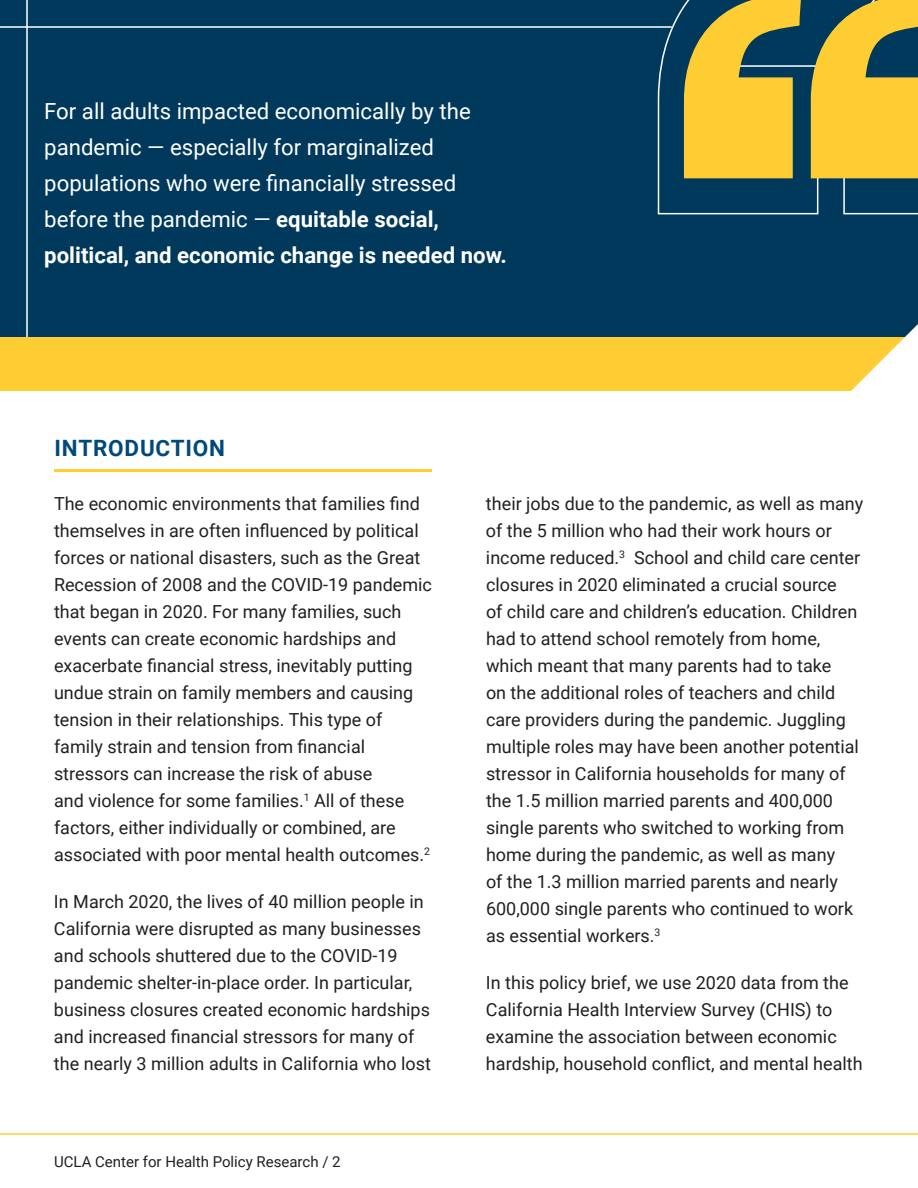
<style>
.page{position:relative;width:918px;height:1188px;background:#fff}
.page>*{position:absolute;margin:0;border:0;box-sizing:border-box;transform-origin:0 0}
.PGS_-_Section___Rule{font:700 22.5px "Roboto";letter-spacing:.035em;color:#00497b}
.PGS_-_Quote_17_24_re{font:22.2px/36px "Roboto";color:#fff}
.PGS_-_Body_12_18_reg{font:18px/27px "Roboto";color:#231f20}
.t1{font:15px "Roboto";color:#231f20}
.s1{font-weight:700}
</style>
<div class="page">
<div style="left:0;top:0;width:918px;height:338px;background:#00395c"></div>
<hr style="left:0;top:26px;width:672px;height:2px;background:#fff">
<hr style="left:26px;top:0;width:2px;height:338px;background:#fff">
<div style="left:0;top:338px;width:918px;height:54px;background:#fecd33"></div>
<svg style="left:837px;top:324px;width:81px;height:68px"></svg>
<svg style="left:657px;top:5px;width:261px;height:210px"></svg>
<svg style="left:684px;top:0;width:234px;height:178px"></svg>
<hr style="left:0;top:1133px;width:918px;height:2px;background:#fecd33">
<hr style="left:54px;top:469px;width:378px;height:3px;background:#fecd33">
<h1 class="PGS_-_Quote_17_24_re" style="left:44px;top:92px;width:464px">For all adults impacted economically by the pandemic — especially for marginalized populations who were financially stressed before the pandemic — <span class="s1">equitable social, political, and economic change is needed now.</span></h1>
<h2 class="PGS_-_Section___Rule" style="left:54px;top:432px;width:172px">INTRODUCTION</h2>
<p class="PGS_-_Body_12_18_reg" style="left:54px;top:489px;width:379px">The economic environments that families find themselves in are often influenced by political forces or national disasters, such as the Great Recession of 2008 and the COVID-19 pandemic that began in 2020. For many families, such events can create economic hardships and exacerbate financial stress, inevitably putting undue strain on family members and causing tension in their relationships. This type of family strain and tension from financial stressors can increase the risk of abuse<br>and violence for some families.<sup>1</sup> All of these factors, either individually or combined, are associated with poor mental health outcomes.<sup>2</sup></p>
<p class="PGS_-_Body_12_18_reg" style="left:54px;top:887px;width:379px">In March 2020, the lives of 40 million people in California were disrupted as many businesses and schools shuttered due to the COVID-19 pandemic shelter-in-place order. In particular, business closures created economic hardships and increased financial stressors for many of the nearly 3 million adults in California who lost</p>
<p class="t1" style="left:54px;top:1152px;width:288px">UCLA Center for Health Policy Research / 2</p>
<p class="PGS_-_Body_12_18_reg" style="left:486px;top:489px;width:379px">their jobs due to the pandemic, as well as many of the 5 million who had their work hours or income reduced.<sup>3</sup> School and child care center closures in 2020 eliminated a crucial source<br>of child care and children’s education. Children had to attend school remotely from home, which meant that many parents had to take<br>on the additional roles of teachers and child care providers during the pandemic. Juggling multiple roles may have been another potential stressor in California households for many of the 1.5 million married parents and 400,000 single parents who switched to working from home during the pandemic, as well as many<br>of the 1.3 million married parents and nearly 600,000 single parents who continued to work as essential workers.<sup>3</sup></p>
<p class="PGS_-_Body_12_18_reg" style="left:486px;top:968px;width:378px">In this policy brief, we use 2020 data from the California Health Interview Survey (CHIS) to examine the association between economic hardship, household conflict, and mental health</p>
</div>
